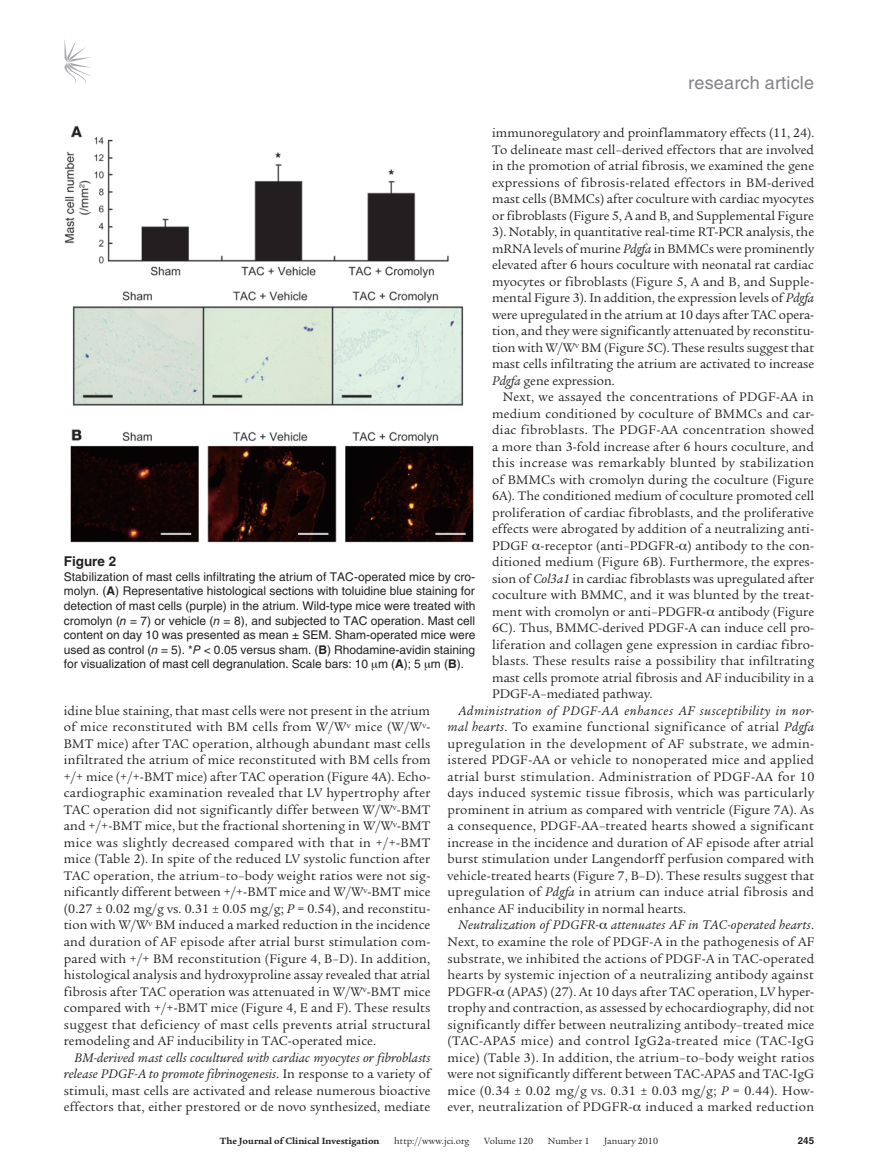
<style>
.page{position:relative;width:878px;height:1174px;background:#fff}
.page>*{position:absolute;margin:0;border:0;box-sizing:border-box;transform-origin:0 0}
.t1{font:18px "Helvetica LT Std";letter-spacing:.01em;color:#808285}
.t2{font:13.5px/16.5px "Legacy Serif Std";letter-spacing:.01em;color:#231f20;text-align:justify}
.t3{font:700 13.5px "Helvetica LT Std";color:#231f20}
.t4{font:12px/14.5px "Helvetica LT Std";color:#231f20;text-align:justify}
.t5{font:9.75px "Legacy Serif Std";color:#231f20}
.t6{font:700 9.75px "Legacy Serif Std";color:#231f20}
.t7{font:700 9.75px "Helvetica LT Std";color:#231f20}
.s1{font-style:italic}
.s2{font-weight:700}
</style>
<div class="page">
<svg style="left:64px;top:39px;width:27px;height:45px"></svg>
<img style="left:64px;top:125px;width:410px;height:418px">
<h1 class="t1" style="left:688px;top:72px;width:127px">research article</h1>
<p class="t2" style="left:492px;top:125px;width:323px">immunoregulatory and proinflammatory effects (11, 24).<br>To delineate mast cell–derived effectors that are involved in the promotion of atrial fibrosis, we examined the gene expressions of fibrosis-related effectors in BM-derived mast cells (BMMCs) after coculture with cardiac myocytes or fibroblasts (Figure 5, A and B, and Supplemental Figure 3). Notably, in quantitative real-time RT-PCR analysis, the mRNA levels of murine <span class="s1">Pdgfa</span> in BMMCs were prominently elevated after 6 hours coculture with neonatal rat cardiac myocytes or fibroblasts (Figure 5, A and B, and Supple&shy;mental Figure 3). In addition, the expression levels of <span class="s1">Pdgfa </span>were upregulated in the atrium at 10 days after TAC opera&shy;tion, and they were significantly attenuated by reconstitu&shy;tion with W/W<sup>v</sup> BM (Figure 5C). These results suggest that mast cells infiltrating the atrium are activated to increase <span class="s1">Pdgfa</span> gene expression.</p>
<p class="t2" style="left:492px;top:389px;width:323px;text-indent:11px">Next, we assayed the concentrations of PDGF-AA in medium conditioned by coculture of BMMCs and car&shy;diac fibroblasts. The PDGF-AA concentration showed a more than 3-fold increase after 6 hours coculture, and this increase was remarkably blunted by stabilization of BMMCs with cromolyn during the coculture (Figure 6A). The conditioned medium of coculture promoted cell proliferation of cardiac fibroblasts, and the proliferative effects were abrogated by addition of a neutralizing anti-PDGF -receptor (anti–PDGFR- ) antibody to the con&shy;ditioned medium (Figure 6B). Furthermore, the expres&shy;sion of <span class="s1">Col3a1</span> in cardiac fibroblasts was upregulated after coculture with BMMC, and it was blunted by the treat&shy;ment with cromolyn or anti–PDGFR- antibody (Figure 6C). Thus, BMMC-derived PDGF-A can induce cell pro&shy;liferation and collagen gene expression in cardiac fibro&shy;blasts. These results raise a possibility that infiltrating mast cells promote atrial fibrosis and AF inducibility in a PDGF-A–mediated pathway.</p>
<p class="t2" style="left:447px;top:702px;width:368px;text-indent:11px"><span class="s1">Administration of PDGF-AA enhances AF susceptibility in nor&shy;mal hearts</span>. To examine functional significance of atrial <span class="s1">Pdgfa </span>upregulation in the development of AF substrate, we admin&shy;istered PDGF-AA or vehicle to nonoperated mice and applied atrial burst stimulation. Administration of PDGF-AA for 10 days induced systemic tissue fibrosis, which was particularly prominent in atrium as compared with ventricle (Figure 7A). As a consequence, PDGF-AA–treated hearts showed a significant increase in the incidence and duration of AF episode after atrial burst stimulation under Langendorff perfusion compared with vehicle-treated hearts (Figure 7, B–D). These results suggest that upregulation of <span class="s1">Pdgfa</span> in atrium can induce atrial fibrosis and enhance AF inducibility in normal hearts.</p>
<p class="t2" style="left:447px;top:917px;width:368px;text-indent:11px"><span class="s1">Neutralization of PDGFR- attenuates AF in TAC-operated hearts</span>.<br>Next, to examine the role of PDGF-A in the pathogenesis of AF substrate, we inhibited the actions of PDGF-A in TAC-operated hearts by systemic injection of a neutralizing antibody against PDGFR- (APA5) (27). At 10 days after TAC operation, LV hyper&shy;trophy and contraction, as assessed by echocardiography, did not significantly differ between neutralizing antibody–treated mice (TAC-APA5 mice) and control IgG2a-treated mice (TAC-IgG mice) (Table 3). In addition, the atrium–to–body weight ratios were not significantly different between TAC-APA5 and TAC-IgG mice (0.34 ± 0.02 mg/g vs. 0.31 ± 0.03 mg/g; <span class="s1">P</span> = 0.44). How&shy;ever, neutralization of PDGFR- induced a marked reduction</p>
<p class="t3" style="left:64px;top:553px;width:54px">Figure 2</p>
<p class="t4" style="left:64px;top:569px;width:413px">Stabilization of mast cells infiltrating the atrium of TAC-operated mice by cro&shy;molyn. (<span class="s2">A</span>) Representative histological sections with toluidine blue staining for detection of mast cells (purple) in the atrium. Wild-type mice were treated with cromolyn (<span class="s1">n</span> = 7) or vehicle (<span class="s1">n</span> = 8), and subjected to TAC operation. Mast cell content on day 10 was presented as mean ± SEM. Sham-operated mice were used as control (<span class="s1">n</span> = 5). *<span class="s1">P</span> &lt; 0.05 versus sham. (<span class="s2">B</span>) Rhodamine-avidin staining for visualization of mast cell degranulation. Scale bars: 10 m (<span class="s2">A</span>); 5 m (<span class="s2">B</span>).</p>
<p class="t2" style="left:64px;top:702px;width:368px">idine blue staining, that mast cells were not present in the atrium of mice reconstituted with BM cells from W/W<sup>v</sup> mice (W/W<sup>v</sup>-BMT mice) after TAC operation, although abundant mast cells infiltrated the atrium of mice reconstituted with BM cells from +/+ mice (+/+-BMT mice) after TAC operation (Figure 4A). Echo&shy;cardiographic examination revealed that LV hypertrophy after TAC operation did not significantly differ between W/W<sup>v</sup>-BMT and +/+-BMT mice, but the fractional shortening in W/W<sup>v</sup>-BMT mice was slightly decreased compared with that in +/+-BMT mice (Table 2). In spite of the reduced LV systolic function after TAC operation, the atrium–to–body weight ratios were not sig&shy;nificantly different between +/+-BMT mice and W/W<sup>v</sup>-BMT mice (0.27 ± 0.02 mg/g vs. 0.31 ± 0.05 mg/g; <span class="s1">P</span> = 0.54), and reconstitu&shy;tion with W/W<sup>v</sup> BM induced a marked reduction in the incidence and duration of AF episode after atrial burst stimulation com&shy;pared with +/+ BM reconstitution (Figure 4, B–D). In addition, histological analysis and hydroxyproline assay revealed that atrial fibrosis after TAC operation was attenuated in W/W<sup>v</sup>-BMT mice compared with +/+-BMT mice (Figure 4, E and F). These results suggest that deficiency of mast cells prevents atrial structural remodeling and AF inducibility in TAC-operated mice.</p>
<p class="t2" style="left:64px;top:1049px;width:368px;text-indent:11px"><span class="s1">BM-derived mast cells cocultured with cardiac myocytes or fibroblasts release PDGF-A to promote fibrinogenesis</span>. In response to a variety of stimuli, mast cells are activated and release numerous bioactive effectors that, either prestored or de novo synthesized, mediate</p>
<p class="t6" style="left:220px;top:1135px;width:161px">The Journal of Clinical Investigation</p>
<p class="t5" style="left:394px;top:1135px;width:77px">http://www.jci.org</p>
<p class="t5" style="left:484px;top:1135px;width:50px">Volume 120</p>
<p class="t5" style="left:548px;top:1135px;width:43px">Number 1</p>
<p class="t5" style="left:604px;top:1135px;width:55px">January 2010</p>
<p class="t7" style="left:797px;top:1134px;width:18px">245</p>
</div>
